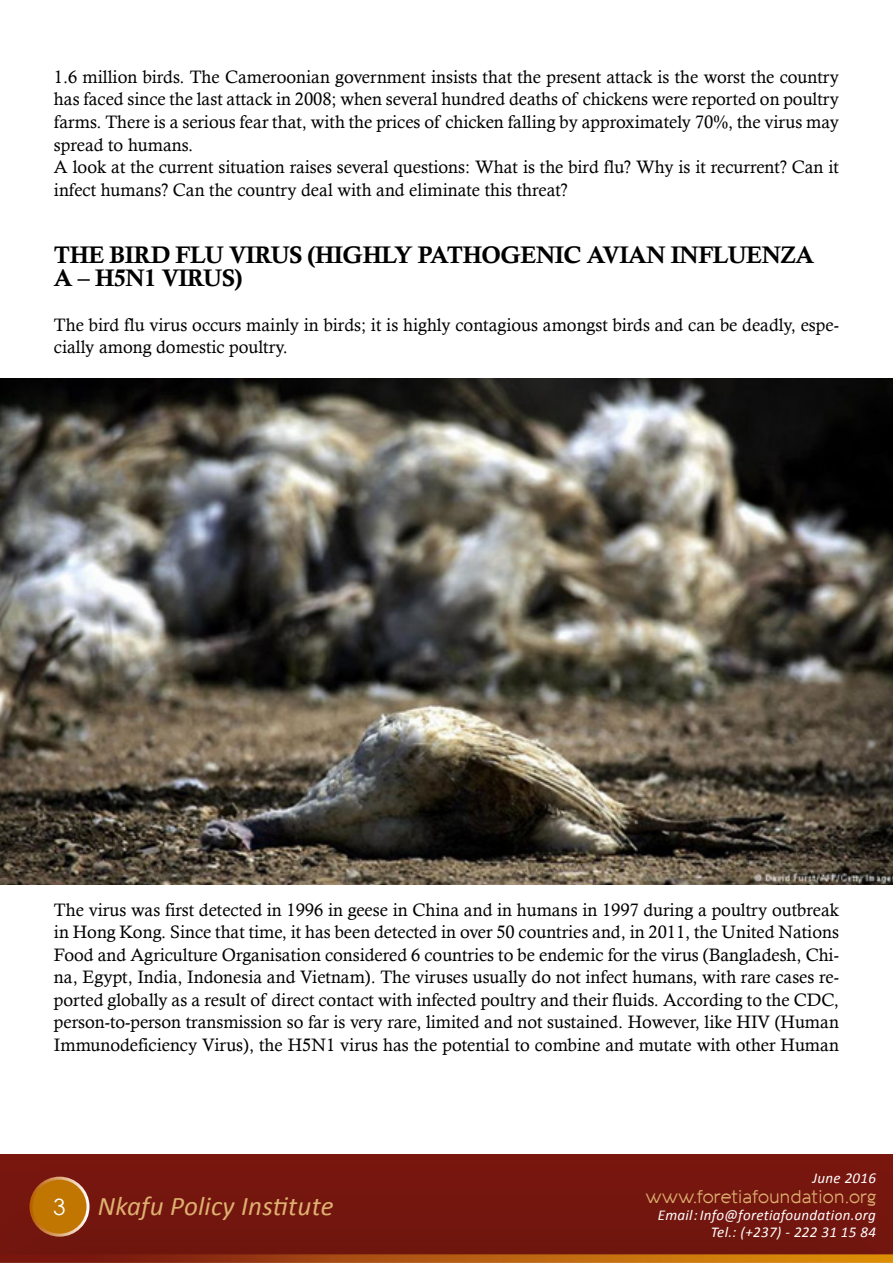
<style>
.page{position:relative;width:893px;height:1263px;background:#fff}
.page>*{position:absolute;margin:0;border:0;box-sizing:border-box;transform-origin:0 0}
.t1{font:italic 27px "Calibri";letter-spacing:.01em;color:#dfb171}
.t2{font:24px/22.5px "Calis MT Bol";letter-spacing:-.02em;color:#000}
.t3{font:18px/22.5px "Calisto";color:#000}
.t4{font:300 18px "Aquawax";letter-spacing:.02em;color:#dfb171}
.t5{font:italic 15px/16.5px "Calibri";letter-spacing:.02em;color:#fff;text-align:right}
.s1{font-family:"Century Gothic";font-style:normal;font-size:22.5px;color:#fff}
</style>
<div class="page">
<div style="left:0;top:1154px;width:893px;height:108px;background:#74160e"></div>
<div style="left:31px;top:1178px;width:57px;height:57px;background:#c07600;border-radius:50%"></div>
<div style="left:30px;top:1177px;width:60px;height:59px;border:3px solid #fff;border-radius:50%"></div>
<img style="left:0;top:378px;width:893px;height:506px">
<p class="t3" style="left:54px;top:65px;width:786px">1.6 million birds. The Cameroonian government insists that the present attack is the worst the country has faced since the last attack in 2008; when several hundred deaths of chickens were reported on poultry farms. There is a serious fear that, with the prices of chicken falling by approximately 70%, the virus may spread to humans.<br>A look at the current situation raises several questions: What is the bird flu? Why is it recurrent? Can it infect humans? Can the country deal with and eliminate this threat?</p>
<h2 class="t2" style="left:54px;top:243px;width:762px">THE BIRD FLU VIRUS (HIGHLY PATHOGENIC AVIAN INFLUENZA<br>A – H5N1 VIRUS)</h2>
<p class="t3" style="left:54px;top:313px;width:786px">The bird flu virus occurs mainly in birds; it is highly contagious amongst birds and can be deadly, espe&shy;cially among domestic poultry.</p>
<p class="t3" style="left:54px;top:898px;width:786px;text-align:justify">The virus was first detected in 1996 in geese in China and in humans in 1997 during a poultry outbreak in Hong Kong. Since that time, it has been detected in over 50 countries and, in 2011, the United Nations Food and Agriculture Organisation considered 6 countries to be endemic for the virus (Bangladesh, Chi&shy;na, Egypt, India, Indonesia and Vietnam). The viruses usually do not infect humans, with rare cases re&shy;ported globally as a result of direct contact with infected poultry and their fluids. According to the CDC, person-to-person transmission so far is very rare, limited and not sustained. However, like HIV (Human Immunodeficiency Virus), the H5N1 virus has the potential to combine and mutate with other Human</p>
<p class="t5" style="left:812px;top:1169px;width:65px">June 2016</p>
<p class="t5" style="left:658px;top:1206px;width:220px">Email: Info@foretiafoundation.org<br>Tel.: (+237) - 222 31 15 84</p>
<h1 class="t1" style="left:53px;top:1187px;width:282px"><span class="s1">3</span> Nkafu Policy Institute</h1>
<p class="t4" style="left:646px;top:1185px;width:231px">www.foretiafoundation.org</p>
</div>
